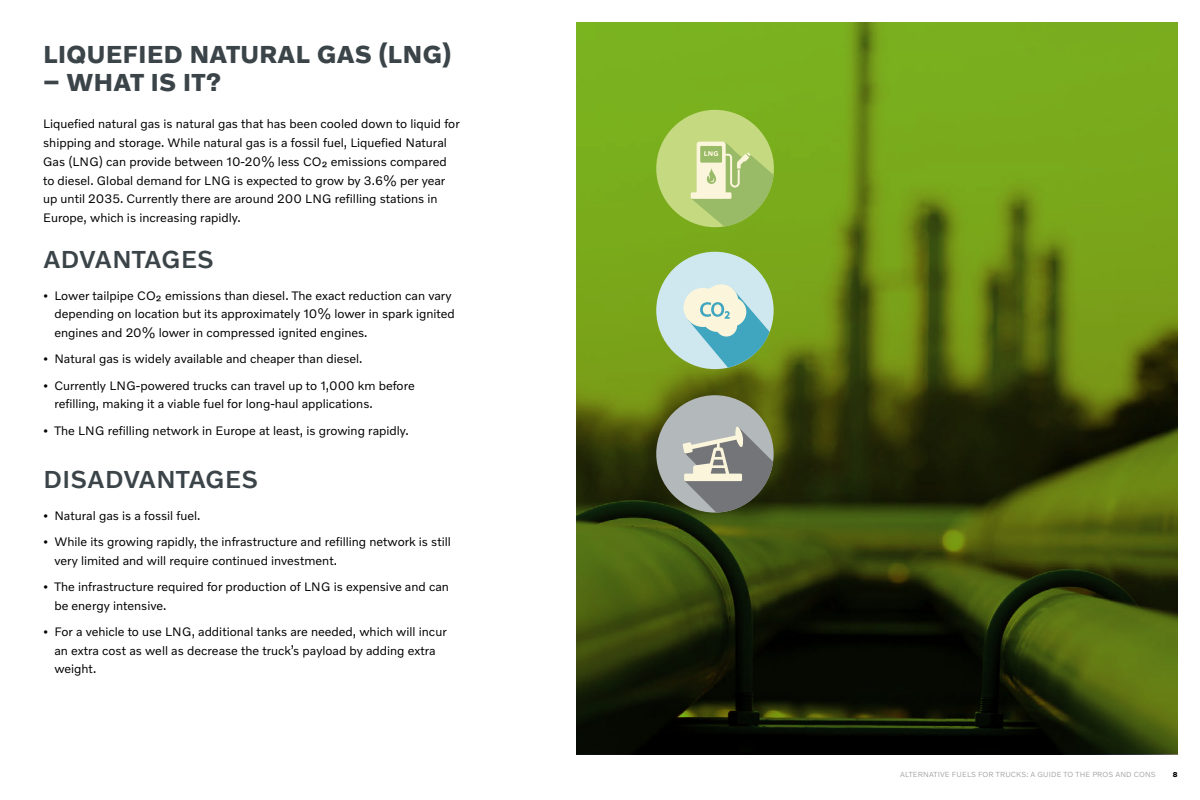
<style>
.page{position:relative;width:1200px;height:800px;background:#fff}
.page>*{position:absolute;margin:0;border:0;box-sizing:border-box;transform-origin:0 0}
.t1{font:700 25px "Volvo Novum";letter-spacing:.02em;color:#3b4448}
.t2{font:500 25px "Volvo Novum";letter-spacing:.005em;color:#3b4448}
.t3{font:12.5px/18.8px "Volvo Novum";color:#000}
.t4{font:300 7.5px "Volvo Novum";letter-spacing:.02em;color:#9b9c9c}
.t5{font:700 7.12px "Volvo Novum";color:#000}
</style>
<div class="page">
<svg style="left:576px;top:22px;width:602px;height:732px;background:#4e6810"></svg>
<div style="left:656px;top:395px;width:118px;height:118px;background:#b3b8ba;border-radius:50%"></div>
<svg style="left:683px;top:427px;width:90px;height:86px"></svg>
<div style="left:656px;top:252px;width:118px;height:117px;background:#cfe8f0;border-radius:50%"></div>
<svg style="left:684px;top:284px;width:85px;height:84px"></svg>
<div style="left:656px;top:110px;width:118px;height:117px;background:#c4d980;border-radius:50%"></div>
<svg style="left:691px;top:142px;width:83px;height:85px"></svg>
<h1 class="t1" style="left:43px;top:39px;width:410px">LIQUEFIED NATURAL GAS (LNG)</h1>
<h1 class="t1" style="left:43px;top:66px;width:180px">– WHAT IS IT?</h1>
<p class="t3" style="left:43px;top:114px;width:418px">Liquefied natural gas is natural gas that has been cooled down to liquid for shipping and storage. While natural gas is a fossil fuel, Liquefied Natural Gas (LNG) can provide between 10-20% less CO₂ emissions compared to diesel. Global demand for LNG is expected to grow by 3.6% per year up until 2035. Currently there are around 200 LNG refilling stations in Europe, which is increasing rapidly.</p>
<h1 class="t2" style="left:43px;top:244px;width:172px">ADVANTAGES</h1>
<p class="t3" style="left:54px;top:285px;width:402px;text-indent:-11px">• Lower tailpipe CO₂ emissions than diesel. The exact reduction can vary depending on location but its approximately 10% lower in spark ignited engines and 20% lower in compressed ignited engines.</p>
<p class="t3" style="left:43px;top:349px;width:321px">• Natural gas is widely available and cheaper than diesel.</p>
<p class="t3" style="left:54px;top:375px;width:362px;text-indent:-11px">• Currently LNG-powered trucks can travel up to 1,000 km before refilling, making it a viable fuel for long-haul applications.</p>
<p class="t3" style="left:43px;top:420px;width:367px">• The LNG refilling network in Europe at least, is growing rapidly.</p>
<h1 class="t2" style="left:43px;top:464px;width:216px">DISADVANTAGES</h1>
<p class="t3" style="left:43px;top:505px;width:159px">• Natural gas is a fossil fuel.</p>
<p class="t3" style="left:54px;top:532px;width:398px;text-indent:-11px">• While its growing rapidly, the infrastructure and refilling network is still very limited and will require continued investment.</p>
<p class="t3" style="left:54px;top:577px;width:396px;text-indent:-11px">• The infrastructure required for production of LNG is expensive and can be energy intensive.</p>
<p class="t3" style="left:54px;top:622px;width:394px;text-indent:-11px">• For a vehicle to use LNG, additional tanks are needed, which will incur an extra cost as well as decrease the truck’s payload by adding extra weight.</p>
<p class="t4" style="left:900px;top:770px;width:257px">ALTERNATIVE FUELS FOR TRUCKS: A GUIDE TO THE PROS AND CONS</p>
<p class="t5" style="left:1173px;top:770px;width:6px">8</p>
</div>
